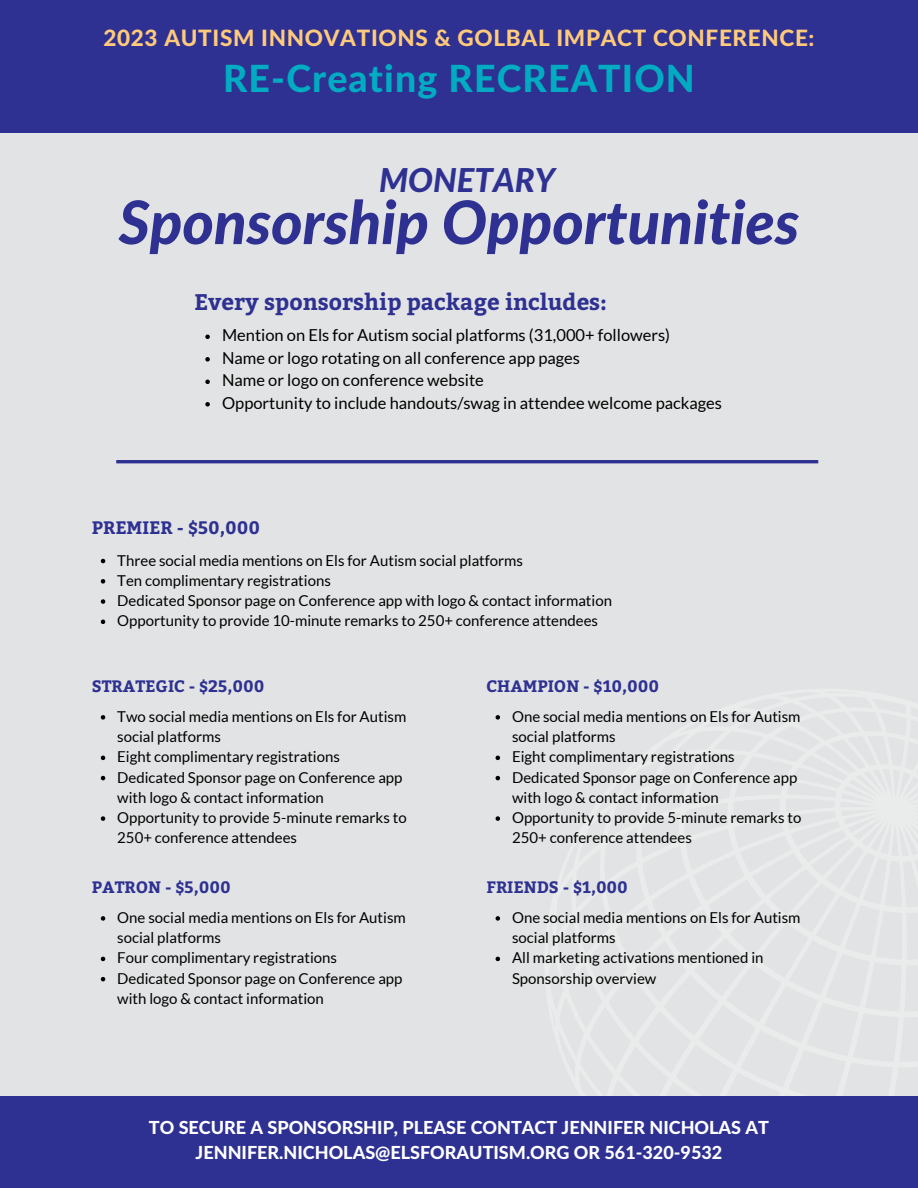
<style>
.page{position:relative;width:918px;height:1188px;background:#e2e3e4}
.page>*{position:absolute;margin:0;border:0;box-sizing:border-box;transform-origin:0 0}
.t1{font:italic 800 60px "Lato";color:#2e3192}
.t2{font:800 37.5px "Lato Latin";letter-spacing:.03em;color:#01acc3}
.t3{font:italic 800 33px "Lato";color:#2e3192}
.t4{font:800 22.5px "Lato Latin";letter-spacing:.03em;color:#ffca7b}
.t5{font:700 22.5px "Bitter";color:#2e3192}
.t6{font:800 18px/24.8px "Lato Latin";color:#fff;text-align:center}
.t7{font:700 18px "Bitter";color:#2e3192}
.t8{font:16.5px/22.5px "Lato";color:#000}
.t9{font:700 16.5px "Bitter";color:#2e3192}
.t10{font:15px/20.2px "Lato";color:#000}
</style>
<div class="page">
<hr style="left:116px;top:460px;width:702px;height:3px;background:#2e3192">
<div style="left:0;top:0;width:918px;height:132px;background:#2e3192"></div>
<div style="left:0;top:1096px;width:918px;height:92px;background:#2e3192"></div>
<svg style="left:205px;top:335px;width:5px;height:4px"></svg>
<svg style="left:205px;top:357px;width:5px;height:5px"></svg>
<svg style="left:205px;top:380px;width:5px;height:4px"></svg>
<svg style="left:205px;top:402px;width:5px;height:5px"></svg>
<svg style="left:101px;top:715px;width:4px;height:5px"></svg>
<svg style="left:101px;top:756px;width:4px;height:4px"></svg>
<svg style="left:101px;top:776px;width:4px;height:4px"></svg>
<svg style="left:101px;top:816px;width:4px;height:5px"></svg>
<svg style="left:496px;top:715px;width:4px;height:5px"></svg>
<svg style="left:496px;top:756px;width:4px;height:4px"></svg>
<svg style="left:496px;top:776px;width:4px;height:4px"></svg>
<svg style="left:496px;top:816px;width:4px;height:5px"></svg>
<svg style="left:101px;top:916px;width:4px;height:5px"></svg>
<svg style="left:101px;top:957px;width:4px;height:4px"></svg>
<svg style="left:101px;top:977px;width:4px;height:4px"></svg>
<svg style="left:496px;top:916px;width:4px;height:5px"></svg>
<svg style="left:496px;top:957px;width:4px;height:4px"></svg>
<svg style="left:101px;top:559px;width:4px;height:4px"></svg>
<svg style="left:101px;top:579px;width:4px;height:5px"></svg>
<svg style="left:101px;top:599px;width:4px;height:5px"></svg>
<svg style="left:101px;top:620px;width:4px;height:4px"></svg>
<h3 class="t4" style="left:103px;top:28px;width:713px">2023 AUTISM INNOVATIONS &amp; GOLBAL IMPACT CONFERENCE:</h3>
<h2 class="t2" style="left:223px;top:61px;width:473px">RE-Creating RECREATION</h2>
<h3 class="t3" style="left:379px;top:166px;width:178px">MONETARY</h3>
<h1 class="t1" style="left:119px;top:196px;width:682px">Sponsorship Opportunities</h1>
<h3 class="t5" style="left:194px;top:285px;width:415px">Every sponsorship package includes:</h3>
<p class="t8" style="left:222px;top:324px;width:501px">Mention on Els for Autism social platforms (31,000+ followers)<br>Name or logo rotating on all conference app pages<br>Name or logo on conference website<br>Opportunity to include handouts/swag in attendee welcome packages</p>
<p class="t7" style="left:92px;top:514px;width:170px">PREMIER - $50,000</p>
<p class="t10" style="left:117px;top:550px;width:496px">Three social media mentions on Els for Autism social platforms<br>Ten complimentary registrations<br>Dedicated Sponsor page on Conference app with logo &amp; contact information Opportunity to provide 10-minute remarks to 250+ conference attendees</p>
<p class="t9" style="left:92px;top:674px;width:174px">STRATEGIC - $25,000</p>
<p class="t10" style="left:117px;top:706px;width:291px">Two social media mentions on Els for Autism social platforms<br>Eight complimentary registrations Dedicated Sponsor page on Conference app with logo &amp; contact information Opportunity to provide 5-minute remarks to 250+ conference attendees</p>
<p class="t9" style="left:92px;top:875px;width:140px">PATRON - $5,000</p>
<p class="t10" style="left:117px;top:907px;width:290px">One social media mentions on Els for Autism social platforms<br>Four complimentary registrations Dedicated Sponsor page on Conference app with logo &amp; contact information</p>
<p class="t9" style="left:487px;top:674px;width:174px">CHAMPION - $10,000</p>
<p class="t10" style="left:512px;top:706px;width:291px">One social media mentions on Els for Autism social platforms<br>Eight complimentary registrations Dedicated Sponsor page on Conference app with logo &amp; contact information Opportunity to provide 5-minute remarks to 250+ conference attendees</p>
<p class="t9" style="left:487px;top:875px;width:143px">FRIENDS - $1,000</p>
<p class="t10" style="left:512px;top:907px;width:290px">One social media mentions on Els for Autism social platforms<br>All marketing activations mentioned in<br>Sponsorship overview</p>
<p class="t6" style="left:149px;top:1116px;width:621px">TO SECURE A SPONSORSHIP, PLEASE CONTACT JENNIFER NICHOLAS AT<br>JENNIFER.NICHOLAS@ELSFORAUTISM.ORG OR 561-320-9532</p>
</div>
